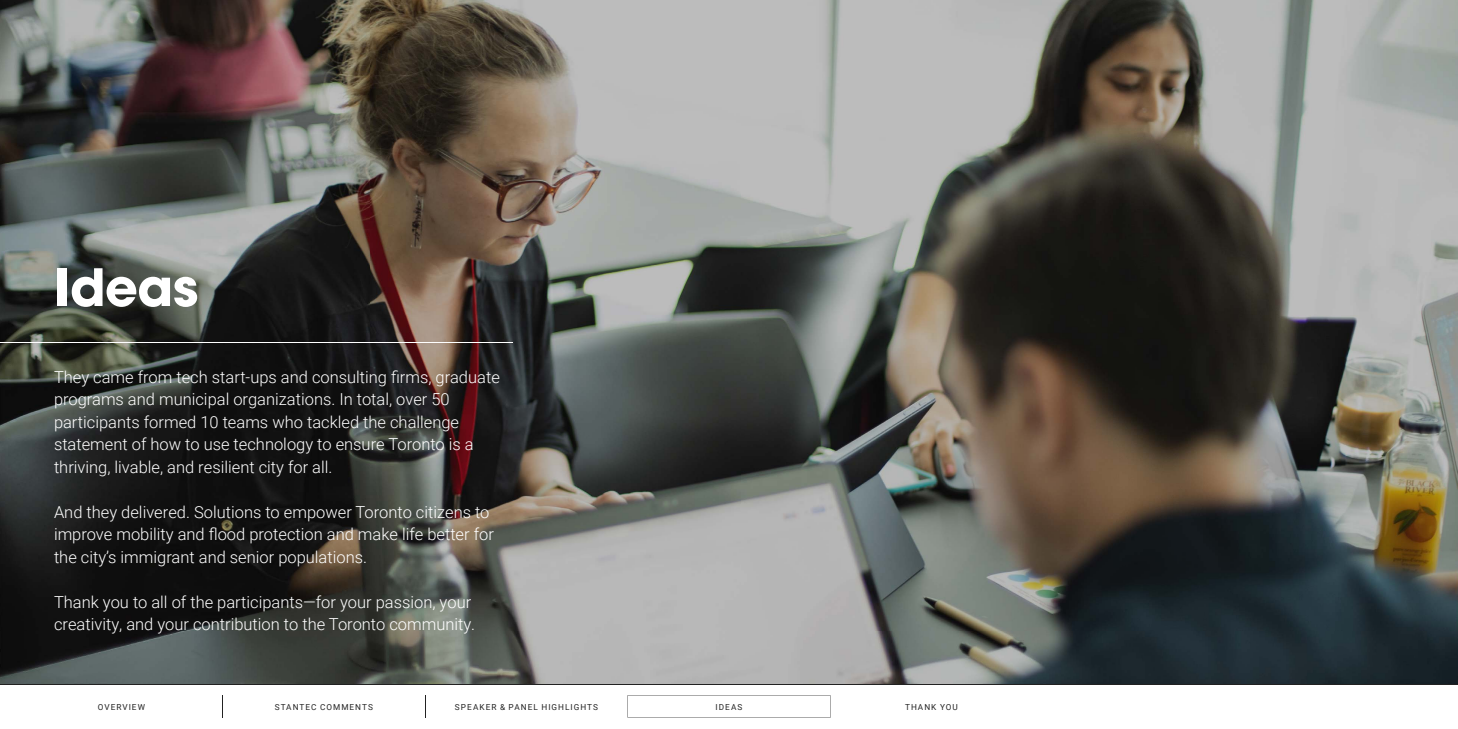
<style>
.page{position:relative;width:1458px;height:729px;background:#fff}
.page>*{position:absolute;margin:0;border:0;box-sizing:border-box;transform-origin:0 0}
.t1{font:700 51px "ITC Avant Garde Pro";letter-spacing:-.01em;color:#fff}
.t2{font:300 16.5px/22.5px "Roboto";color:#fff}
.t3{font:8.25px "Roboto";letter-spacing:.12em;color:#222}
</style>
<div class="page">
<img style="left:0;top:0;width:1458px;height:684px">
<hr style="left:0;top:342px;width:513px;height:1px;background:#fff">
<hr style="left:0;top:684px;width:1458px;height:1px;background:#222">
<svg style="left:628px;top:695px;width:203px;height:23px"></svg>
<svg style="left:425px;top:695px;width:1px;height:23px"></svg>
<svg style="left:222px;top:695px;width:1px;height:23px"></svg>
<h1 class="t1" style="left:54px;top:253px;width:146px">Ideas</h1>
<p class="t2" style="left:54px;top:365px;width:447px">They came from tech start-ups and consulting firms, graduate programs and municipal organizations. In total, over 50 participants formed 10 teams who tackled the challenge statement of how to use technology to ensure Toronto is a thriving, livable, and resilient city for all.</p>
<p class="t2" style="left:54px;top:500px;width:441px">And they delivered. Solutions to empower Toronto citizens to improve mobility and flood protection and make life better for the city’s immigrant and senior populations.</p>
<p class="t2" style="left:54px;top:590px;width:423px">Thank you to all of the participants—for your passion, your creativity, and your contribution to the Toronto community.</p>
<p class="t3" style="left:98px;top:701px;width:49px">OVERVIEW</p>
<p class="t3" style="left:275px;top:701px;width:100px">STANTEC COMMENTS</p>
<p class="t3" style="left:455px;top:701px;width:145px">SPEAKER &amp; PANEL HIGHLIGHTS</p>
<p class="t3" style="left:716px;top:701px;width:28px">IDEAS</p>
<p class="t3" style="left:905px;top:701px;width:54px">THANK YOU</p>
</div>
